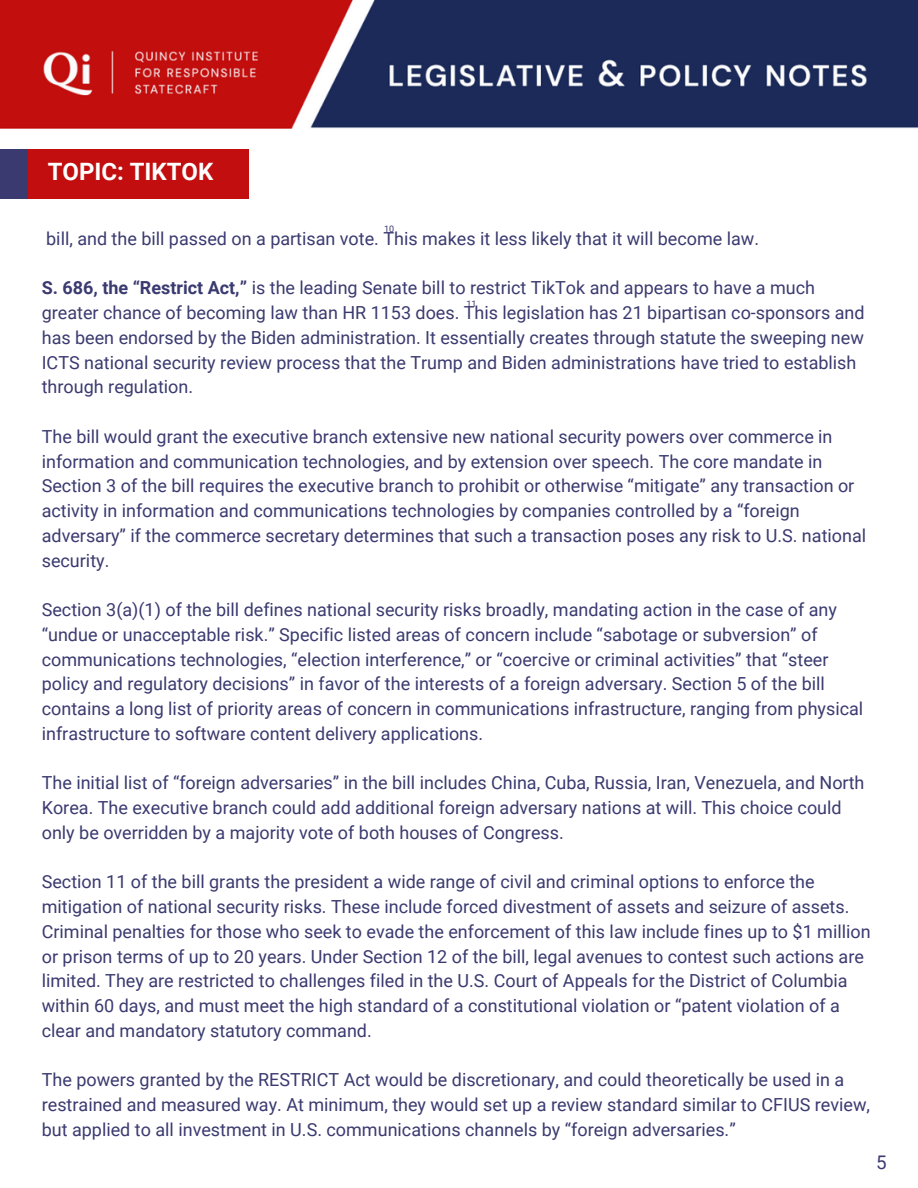
<style>
.page{position:relative;width:918px;height:1188px;background:#fff}
.page>*{position:absolute;margin:0;border:0;box-sizing:border-box;transform-origin:0 0}
.t1{font:700 24px "Roboto";color:#fff}
.t2{font:18.75px "Roboto";color:#3a3a70}
.t3{font:18px/24.8px "Roboto";color:#3a3a70}
.t4{font:9px "Roboto";color:#3a3a70}
.s1{font-weight:700}
</style>
<div class="page">
<img style="left:0;top:0;width:918px;height:128px">
<div style="left:0;top:149px;width:56px;height:49px;background:#3a3a70"></div>
<div style="left:28px;top:149px;width:221px;height:49px;background:#c20e0f"></div>
<p class="t1" style="left:48px;top:158px;width:167px">TOPIC: TIKTOK</p>
<p class="t4" style="left:384px;top:224px;width:12px">10</p>
<p class="t3" style="left:46px;top:226px;width:714px">bill, and the bill passed on a partisan vote. This makes it less likely that it will become law.</p>
<p class="t3" style="left:42px;top:276px;width:824px"><span class="s1">S. 686, the “Restrict Act,”</span> is the leading Senate bill to restrict TikTok and appears to have a much greater chance of becoming law than HR 1153 does. This legislation has 21 bipartisan co-sponsors and has been endorsed by the Biden administration. It essentially creates through statute the sweeping new ICTS national security review process that the Trump and Biden administrations have tried to establish through regulation.</p>
<p class="t3" style="left:42px;top:424px;width:826px">The bill would grant the executive branch extensive new national security powers over commerce in information and communication technologies, and by extension over speech. The core mandate in Section 3 of the bill requires the executive branch to prohibit or otherwise “mitigate” any transaction or activity in information and communications technologies by companies controlled by a “foreign adversary” if the commerce secretary determines that such a transaction poses any risk to U.S. national security.</p>
<p class="t3" style="left:42px;top:598px;width:823px">Section 3(a)(1) of the bill defines national security risks broadly, mandating action in the case of any “undue or unacceptable risk.” Specific listed areas of concern include “sabotage or subversion” of communications technologies, “election interference,” or “coercive or criminal activities” that “steer policy and regulatory decisions” in favor of the interests of a foreign adversary. Section 5 of the bill contains a long list of priority areas of concern in communications infrastructure, ranging from physical infrastructure to software content delivery applications.</p>
<p class="t3" style="left:42px;top:771px;width:824px">The initial list of “foreign adversaries” in the bill includes China, Cuba, Russia, Iran, Venezuela, and North<br>Korea. The executive branch could add additional foreign adversary nations at will. This choice could only be overridden by a majority vote of both houses of Congress.</p>
<p class="t3" style="left:42px;top:870px;width:830px">Section 11 of the bill grants the president a wide range of civil and criminal options to enforce the mitigation of national security risks. These include forced divestment of assets and seizure of assets.<br>Criminal penalties for those who seek to evade the enforcement of this law include fines up to $1 million or prison terms of up to 20 years. Under Section 12 of the bill, legal avenues to contest such actions are limited. They are restricted to challenges filed in the U.S. Court of Appeals for the District of Columbia within 60 days, and must meet the high standard of a constitutional violation or “patent violation of a clear and mandatory statutory command.</p>
<p class="t3" style="left:42px;top:1068px;width:830px">The powers granted by the RESTRICT Act would be discretionary, and could theoretically be used in a restrained and measured way. At minimum, they would set up a review standard similar to CFIUS review, but applied to all investment in U.S. communications channels by “foreign adversaries.”</p>
<p class="t4" style="left:466px;top:298px;width:12px">11</p>
<p class="t2" style="left:876px;top:1152px;width:12px">5</p>
</div>
